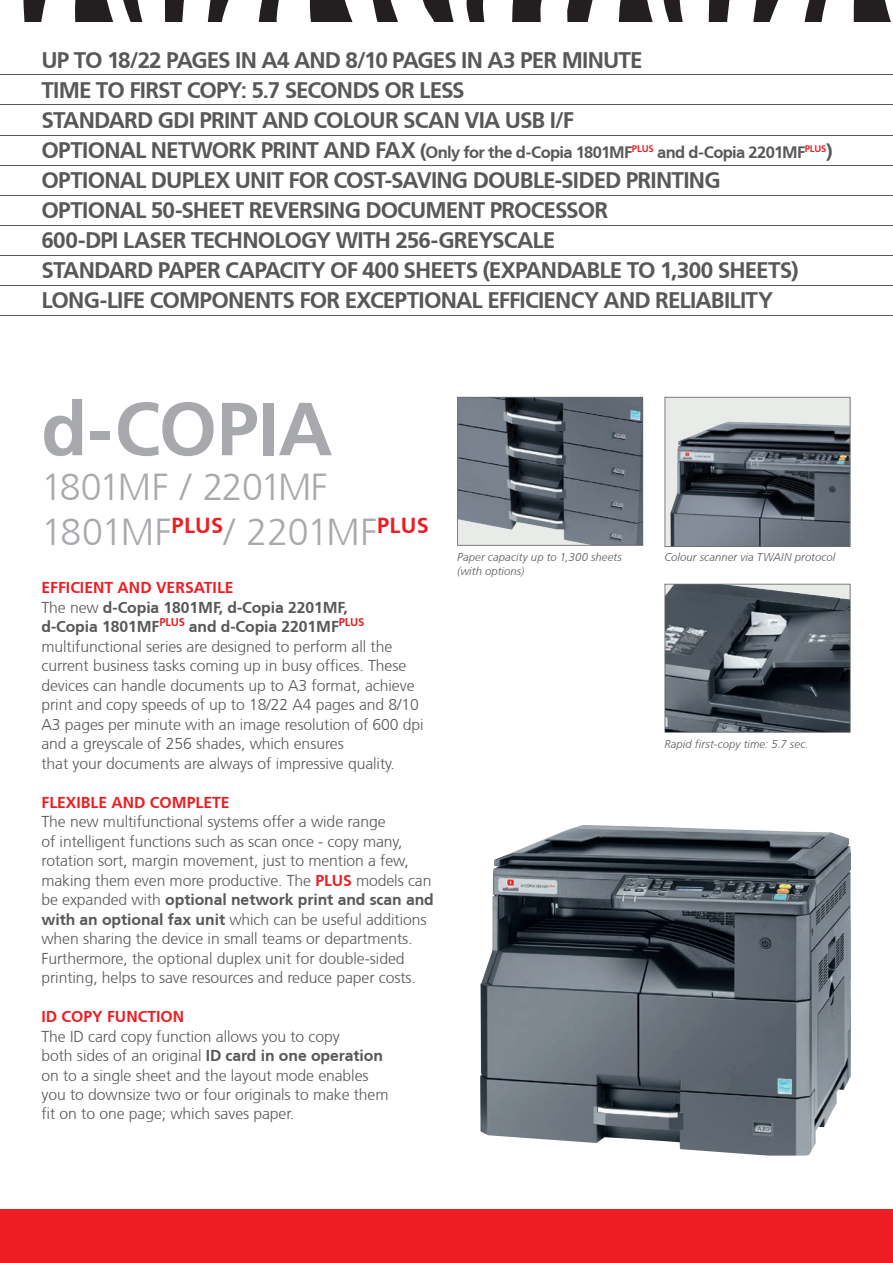
<style>
.page{position:relative;width:893px;height:1263px;background:#fff}
.page>*{position:absolute;margin:0;border:0;box-sizing:border-box;transform-origin:0 0}
.t1{font:700 75px "Frutiger CE";letter-spacing:-.005em;color:#a8a9ad}
.t2{font:300 37.5px/45px "Frutiger CE";letter-spacing:-.035em;color:#a8a9ad}
.t3{font:700 22.5px/30px "Frutiger CE";letter-spacing:-.035em;color:#57585a}
.t4{font:700 16.5px "Frutiger CE";letter-spacing:-.04em;color:#57585a}
.t5{font:300 15.75px/19.5px "Frutiger CE";letter-spacing:-.005em;color:#57585a}
.t6{font:700 15.75px "Frutiger CE";color:#ee1d23}
.t7{font:italic 300 11.25px "Frutiger CE";letter-spacing:.01em;color:#57585a}
.s1{font-size:22.5px}
.s2{font-size:19.5px}
.s3{font-weight:700;color:#ee1d23}
.s4{font-weight:700}
</style>
<div class="page">
<div style="left:0;top:1210px;width:893px;height:53px;background:#ee1d23"></div>
<svg style="left:23px;top:0;width:868px;height:21px"></svg>
<hr style="left:0;top:75px;width:893px;height:1px;background:#57585a">
<hr style="left:0;top:225px;width:893px;height:1px;background:#57585a">
<hr style="left:0;top:105px;width:893px;height:1px;background:#57585a">
<hr style="left:0;top:255px;width:893px;height:1px;background:#57585a">
<hr style="left:0;top:195px;width:893px;height:1px;background:#57585a">
<hr style="left:0;top:165px;width:893px;height:1px;background:#57585a">
<hr style="left:0;top:315px;width:893px;height:1px;background:#57585a">
<hr style="left:0;top:135px;width:893px;height:1px;background:#57585a">
<hr style="left:0;top:285px;width:893px;height:1px;background:#57585a">
<svg style="left:665px;top:397px;width:185px;height:150px;background:#777c83"></svg>
<svg style="left:457px;top:397px;width:186px;height:149px;background:#6c737c"></svg>
<svg style="left:665px;top:584px;width:185px;height:148px;background:#515a61"></svg>
<img style="left:480px;top:825px;width:371px;height:330px">
<h3 class="t3" style="left:41px;top:45px;width:603px">UP TO 18/22 PAGES IN A4 AND 8/10 PAGES IN A3 PER MINUTE<br>TIME TO FIRST COPY: 5.7 SECONDS OR LESS<br>STANDARD GDI PRINT AND COLOUR SCAN VIA USB I/F</h3>
<p class="t4" style="left:41px;top:142px;width:793px"><span class="s1">OPTIONAL NETWORK PRINT AND FAX</span> <span class="s2">(</span>Only for the d-Copia 1801MF<sup>PLUS</sup> and d-Copia 2201MF<sup>PLUS</sup><span class="s2">)</span></p>
<p class="t3" style="left:41px;top:165px;width:759px">OPTIONAL DUPLEX UNIT FOR COST-SAVING DOUBLE-SIDED PRINTING OPTIONAL 50-SHEET REVERSING DOCUMENT PROCESSOR<br>600-DPI LASER TECHNOLOGY WITH 256-GREYSCALE<br>STANDARD PAPER CAPACITY OF 400 SHEETS (EXPANDABLE TO 1,300 SHEETS)<br>LONG-LIFE COMPONENTS FOR EXCEPTIONAL EFFICIENCY AND RELIABILITY</p>
<h1 class="t1" style="left:41px;top:384px;width:293px">d-COPIA</h1>
<h2 class="t2" style="left:41px;top:464px;width:389px">1801MF / 2201MF<br>1801MF<sup>PLUS</sup>/ 2201MF<sup>PLUS</sup></h2>
<p class="t5" style="left:41px;top:578px;width:384px"><span class="s3">EFFICIENT AND VERSATILE<br></span>The new <span class="s4">d-Copia 1801MF, d-Copia 2201MF,<br>d-Copia 1801MF</span><sup>PLUS</sup> <span class="s4">and d-Copia 2201MF</span><sup>PLUS </sup>multifunctional series are designed to perform all the current business tasks coming up in busy offices. These devices can handle documents up to A3 format, achieve print and copy speeds of up to 18/22 A4 pages and 8/10<br>A3 pages per minute with an image resolution of 600 dpi and a greyscale of 256 shades, which ensures<br>that your documents are always of impressive quality.</p>
<p class="t6" style="left:41px;top:793px;width:190px">FLEXIBLE AND COMPLETE</p>
<p class="t5" style="left:41px;top:812px;width:394px">The new multifunctional systems offer a wide range<br>of intelligent functions such as scan once - copy many, rotation sort, margin movement, just to mention a few, making them even more productive. The <span class="s3">PLUS</span> models can be expanded with <span class="s4">optional network print and scan and with an optional fax unit</span> which can be useful additions when sharing the device in small teams or departments.<br>Furthermore, the optional duplex unit for double-sided printing, helps to save resources and reduce paper costs.</p>
<p class="t6" style="left:41px;top:1007px;width:144px">ID COPY FUNCTION</p>
<p class="t5" style="left:41px;top:1026px;width:349px">The ID card copy function allows you to copy<br>both sides of an original <span class="s4">ID card in one operation </span>on to a single sheet and the layout mode enables you to downsize two or four originals to make them fit on to one page; which saves paper.</p>
<p class="t7" style="left:457px;top:550px;width:166px">Paper capacity up to 1,300 sheets</p>
<p class="t7" style="left:664px;top:550px;width:172px">Colour scanner via TWAIN protocol</p>
<p class="t7" style="left:457px;top:564px;width:68px">(with options)</p>
<p class="t7" style="left:664px;top:737px;width:146px">Rapid first-copy time: 5.7 sec.</p>
</div>
